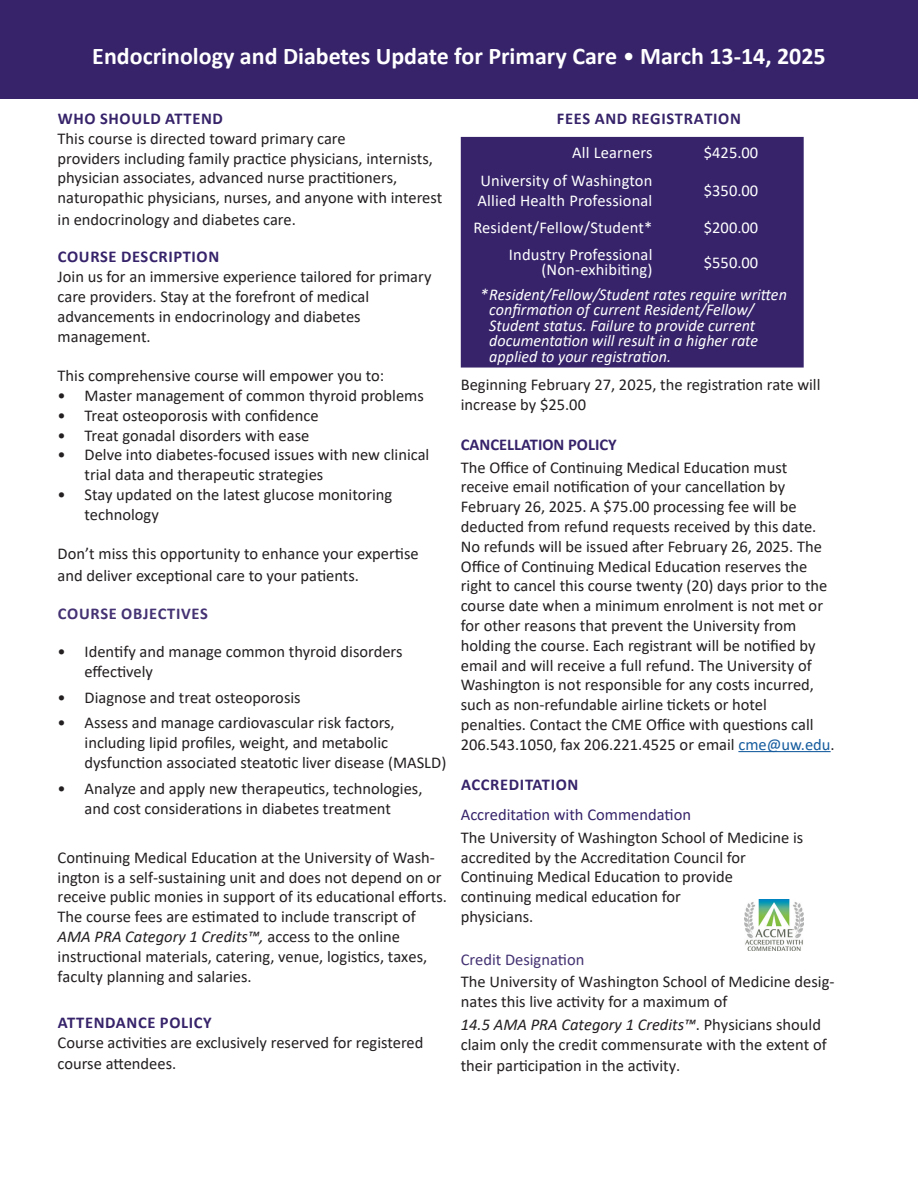
<style>
.page{position:relative;width:918px;height:1188px;background:#fff}
.page>*{position:absolute;margin:0;border:0;box-sizing:border-box;transform-origin:0 0}
.t1{font:700 24px "Calibri";color:#fff}
.Body_Copy{font:16.5px/19.8px "Calibri";color:#231f20}
.Body_Copy-2{font:italic 16.5px/15.5px "Calibri";color:#fff}
.t2{font:16.5px/19.8px "Calibri";letter-spacing:.01em;color:#fff}
.Body_Copy-3{font:700 16.5px "Calibri";letter-spacing:.04em;color:#36236a}
.basicHead{font:700 16.5px "Calibri";letter-spacing:.04em;color:#36236a}
.t3{font:16.5px "Calibri";color:#36236a}
.Body_Copy-4{font:700 16.5px "Calibri";color:#36236a}
.t4{font:16.5px "Calibri";color:#443273}
.basicHead-2{font:700 16.5px "Calibri";letter-spacing:.04em;color:#443273}
.basicList{font:700 16.5px "Calibri";letter-spacing:.04em;color:#36236a}
.s1{font-weight:400}
.s2{font-style:italic}
.s3{color:#175d9e}
</style>
<div class="page">
<hr style="left:738px;top:751px;width:93px;height:1px;background:#175d9e">
<div style="left:461px;top:137px;width:343px;height:231px;background:#36236a"></div>
<img style="left:745px;top:900px;width:59px;height:50px">
<div style="left:0;top:0;width:918px;height:99px;background:#36236a"></div>
<p class="t1" style="left:92px;top:39px;width:735px">Endocrinology and Diabetes Update for Primary Care <span class="s1">•</span> March 13-14, 2025</p>
<p class="basicHead" style="left:58px;top:107px;width:167px">WHO SHOULD ATTEND</p>
<p class="Body_Copy" style="left:58px;top:128px;width:377px">This course is directed toward primary care<br>providers including family practice physicians, internists, physician associates, advanced nurse practitioners,</p>
<p class="Body_Copy" style="left:58px;top:186px;width:386px;line-height:21.6px">naturopathic physicians, nurses, and anyone with interest in endocrinology and diabetes care.</p>
<p class="basicHead" style="left:58px;top:245px;width:163px">COURSE DESCRIPTION</p>
<p class="Body_Copy" style="left:58px;top:266px;width:375px">Join us for an immersive experience tailored for primary care providers. Stay at the forefront of medical advancements in endocrinology and diabetes management.</p>
<p class="Body_Copy" style="left:58px;top:365px;width:328px">This comprehensive course will empower you to:</p>
<p class="Body_Copy" style="left:58px;top:385px;width:368px">• Master management of common thyroid problems</p>
<p class="Body_Copy" style="left:58px;top:405px;width:263px">• Treat osteoporosis with confidence</p>
<p class="Body_Copy" style="left:58px;top:425px;width:253px">• Treat gonadal disorders with ease</p>
<p class="Body_Copy" style="left:85px;top:445px;width:346px;text-indent:-27px">• Delve into diabetes-focused issues with new clinical trial data and therapeutic strategies</p>
<p class="Body_Copy" style="left:85px;top:484px;width:309px;text-indent:-27px">• Stay updated on the latest glucose monitoring technology</p>
<p class="Body_Copy" style="left:58px;top:543px;width:363px;line-height:21.6px">Don’t miss this opportunity to enhance your expertise and deliver exceptional care to your patients.</p>
<p class="basicHead-2" style="left:58px;top:602px;width:152px">COURSE OBJECTIVES</p>
<p class="Body_Copy" style="left:85px;top:641px;width:319px;text-indent:-27px">• Identify and manage common thyroid disorders effectively</p>
<p class="Body_Copy" style="left:58px;top:687px;width:245px">• Diagnose and treat osteoporosis</p>
<p class="Body_Copy" style="left:85px;top:713px;width:363px;text-indent:-27px">• Assess and manage cardiovascular risk factors, including lipid profiles, weight, and metabolic dysfunction associated steatotic liver disease (MASLD)</p>
<p class="Body_Copy" style="left:58px;top:778px;width:366px;text-align:center">• Analyze and apply new therapeutics, technologies, and cost considerations in diabetes treatment</p>
<p class="Body_Copy" style="left:58px;top:847px;width:391px">Continuing Medical Education at the University of Wash&shy;ington is a self-sustaining unit and does not depend on or receive public monies in support of its educational efforts.<br>The course fees are estimated to include transcript of <span class="s2">AMA PRA Category 1 Credits™,</span> access to the online</p>
<p class="Body_Copy" style="left:58px;top:946px;width:371px">instructional materials, catering, venue, logistics, taxes, faculty planning and salaries.</p>
<p class="Body_Copy-3" style="left:58px;top:1011px;width:155px">ATTENDANCE POLICY</p>
<p class="Body_Copy" style="left:58px;top:1031px;width:367px;line-height:21.6px">Course activities are exclusively reserved for registered course attendees.</p>
<p class="Body_Copy-3" style="left:557px;top:107px;width:185px">FEES AND REGISTRATION</p>
<p class="t2" style="left:572px;top:143px;width:82px">All Learners</p>
<p class="t2" style="left:704px;top:143px;width:56px">$425.00</p>
<p class="t2" style="left:477px;top:170px;width:176px">University of Washington<br>Allied Health Professional</p>
<p class="t2" style="left:704px;top:180px;width:56px">$350.00</p>
<p class="t2" style="left:473px;top:217px;width:181px">Resident/Fellow/Student*</p>
<p class="t2" style="left:704px;top:217px;width:56px">$200.00</p>
<p class="t2" style="left:509px;top:247px;width:145px;line-height:15px;text-align:right">Industry Professional (Non-exhibiting)</p>
<p class="t2" style="left:704px;top:252px;width:56px">$550.00</p>
<p class="Body_Copy-2" style="left:489px;top:286px;width:299px;text-indent:-9px">* Resident/Fellow/Student rates require written confirmation of current Resident/Fellow/ Student status. Failure to provide current documentation will result in a higher rate applied to your registration.</p>
<p class="Body_Copy" style="left:461px;top:375px;width:361px">Beginning February 27, 2025, the registration rate will increase by $25.00</p>
<p class="Body_Copy-4" style="left:461px;top:433px;width:158px">CANCELLATION POLICY</p>
<p class="Body_Copy" style="left:461px;top:457px;width:376px">The Office of Continuing Medical Education must receive email notification of your cancellation by February 26, 2025. A $75.00 processing fee will be deducted from refund requests received by this date.<br>No refunds will be issued after February 26, 2025. The Office of Continuing Medical Education reserves the right to cancel this course twenty (20) days prior to the course date when a minimum enrolment is not met or for other reasons that prevent the University from holding the course. Each registrant will be notified by email and will receive a full refund. The University of Washington is not responsible for any costs incurred, such as non-refundable airline tickets or hotel penalties. Contact the CME Office with questions call 206.543.1050, fax 206.221.4525 or email <span class="s3">cme@uw.edu</span>.</p>
<p class="basicList" style="left:461px;top:773px;width:119px">ACCREDITATION</p>
<p class="t3" style="left:461px;top:803px;width:232px">Accreditation with Commendation</p>
<p class="Body_Copy" style="left:461px;top:827px;width:344px">The University of Washington School of Medicine is accredited by the Accreditation Council for Continuing Medical Education to provide continuing medical education for<br>physicians.</p>
<p class="t4" style="left:461px;top:948px;width:125px">Credit Designation</p>
<p class="Body_Copy" style="left:461px;top:972px;width:375px">The University of Washington School of Medicine desig&shy;nates this live activity for a maximum of</p>
<p class="Body_Copy" style="left:461px;top:1014px;width:368px"><span class="s2">14.5 AMA PRA Category 1 Credits™</span>. Physicians should claim only the credit commensurate with the extent of</p>
<p class="Body_Copy" style="left:461px;top:1056px;width:221px">their participation in the activity.</p>
</div>
